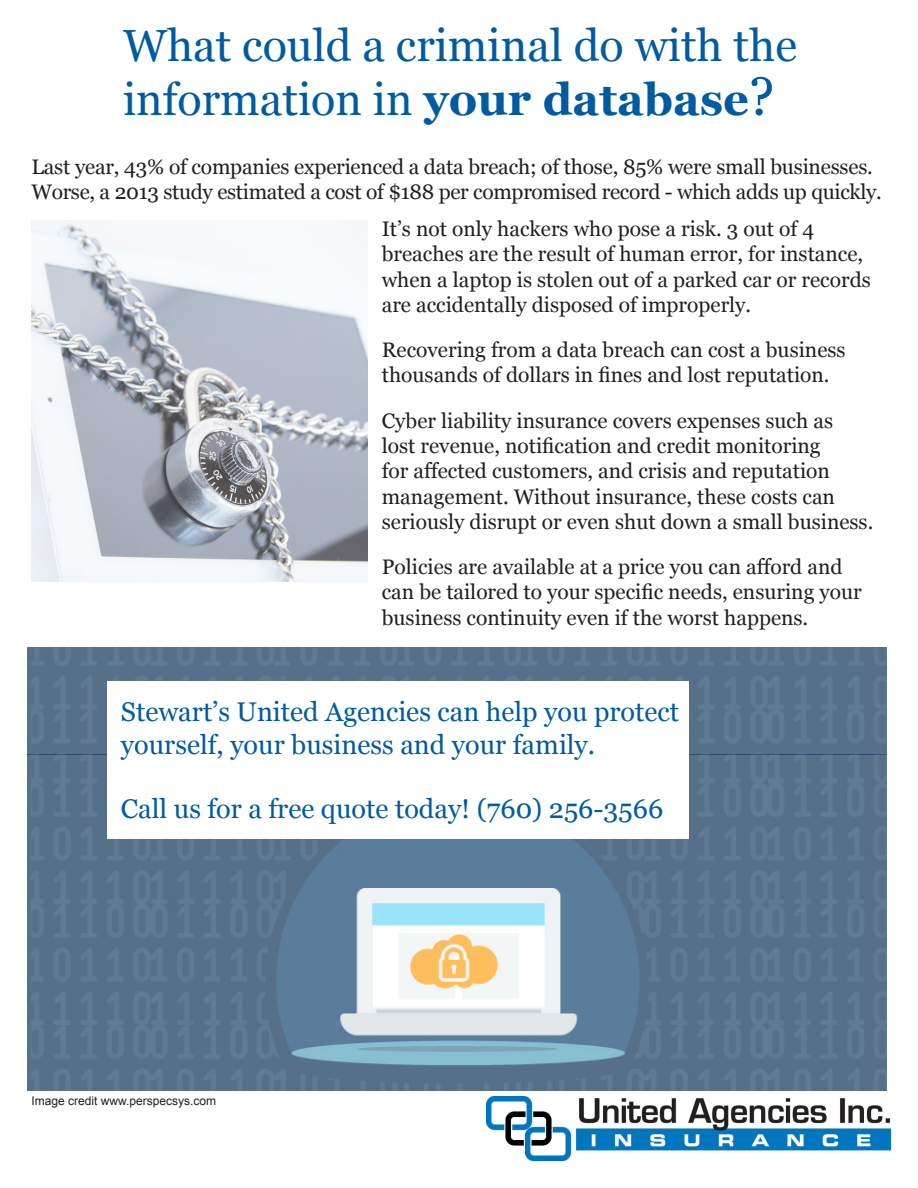
<style>
.page{position:relative;width:918px;height:1188px;background:#fff}
.page>*{position:absolute;margin:0;border:0;box-sizing:border-box;transform-origin:0 0}
.t1{font:45px/54px "Georgia";color:#015ba0}
.t2{font:27px/32.4px "Georgia";color:#015ba0}
.Paragraph{font:21px/25.2px "Georgia";color:#231f20}
.t3{font:12px "Arial";color:#231f20}
.s1{font-weight:700}
.s2{font-size:54px}
</style>
<div class="page">
<img style="left:27px;top:648px;width:860px;height:443px">
<img style="left:486px;top:1097px;width:405px;height:64px">
<div style="left:107px;top:681px;width:581px;height:157px;background:#fff"></div>
<img style="left:32px;top:220px;width:335px;height:362px">
<p class="t1" style="left:123px;top:17px;width:675px">What could a criminal do with the information in <span class="s1">your database</span><span class="s2">?</span></p>
<p class="Paragraph" style="left:32px;top:153px;width:852px">Last year, 43% of companies experienced a data breach; of those, 85% were small businesses.<br>Worse, a 2013 study estimated a cost of $188 per compromised record - which adds up quickly.</p>
<p class="Paragraph" style="left:382px;top:215px;width:491px">It’s not only hackers who pose a risk. 3 out of 4 breaches are the result of human error, for instance, when a laptop is stolen out of a parked car or records are accidentally disposed of improperly.</p>
<p class="Paragraph" style="left:382px;top:337px;width:465px">Recovering from a data breach can cost a business thousands of dollars in fines and lost reputation.</p>
<p class="Paragraph" style="left:382px;top:407px;width:493px">Cyber liability insurance covers expenses such as<br>lost revenue, notification and credit monitoring<br>for affected customers, and crisis and reputation management. Without insurance, these costs can seriously disrupt or even shut down a small business.</p>
<p class="Paragraph" style="left:382px;top:553px;width:481px">Policies are available at a price you can afford and can be tailored to your specific needs, ensuring your business continuity even if the worst happens.</p>
<p class="t2" style="left:121px;top:694px;width:560px">Stewart’s United Agencies can help you protect yourself, your business and your family.</p>
<p class="t2" style="left:121px;top:792px;width:544px">Call us for a free quote today! (760) 256-3566</p>
<p class="t3" style="left:32px;top:1093px;width:186px">Image credit www.perspecsys.com</p>
</div>
